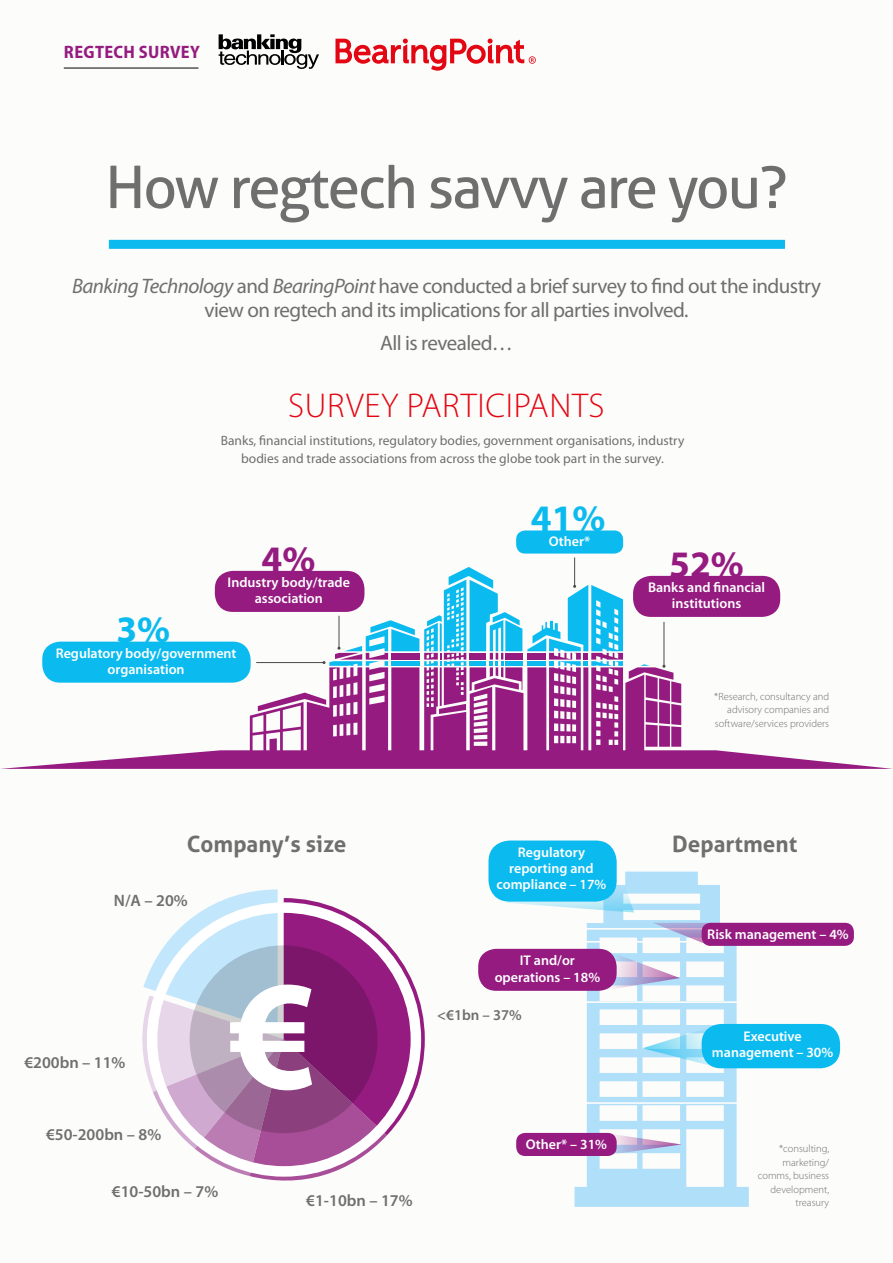
<style>
.page{position:relative;width:893px;height:1263px;background:#fcfcfa}
.page>*{position:absolute;margin:0;border:0;box-sizing:border-box;transform-origin:0 0}
.t1{font:700 157.35px "Myriad Pro";color:#fff}
.t2{font:58.5px "Aller";letter-spacing:-.035em;color:#706f6f}
.t3{font:700 37.5px "Myriad Pro";color:#0bbbef}
.t4{font:700 37.5px "Myriad Pro";color:#951b81}
.t5{font:300 34.5px "Myriad Pro";letter-spacing:.02em;color:#e30613}
.t6{font:700 22.5px "Aller";color:#706f6f}
.t7{font:21px/24px "Myriad Pro";letter-spacing:-.025em;color:#706f6f;text-align:center}
.t8{font:700 semi-condensed 18px "Myriad Pro";letter-spacing:.02em;color:#951b81}
.t9{font:600 16.5px "Myriad Pro";color:#706f6f}
.t10{font:600 15px "Myriad Pro";color:#706f6f}
.t11{font:600 14.1px/16.2px "Myriad Pro";color:#fff;text-align:center}
.t12{font:13.5px/18px "Myriad Pro";color:#706f6f;text-align:center}
.t13{font:300 10.5px/13.5px "Myriad Pro";color:#706f6f;text-align:right}
.s1{font-style:italic}
</style>
<div class="page">
<hr style="left:892px;top:0;width:1px;height:1263px;background:#f6f5ef">
<svg style="left:575px;top:872px;width:174px;height:335px"></svg>
<hr style="left:64px;top:68px;width:134px;height:1px;background:#000">
<div style="left:109px;top:240px;width:676px;height:9px;background:#0bbbef"></div>
<div style="left:633px;top:576px;width:147px;height:41px;background:#951b81;border-radius:18px"></div>
<div style="left:42px;top:642px;width:209px;height:41px;background:#0bbbef;border-radius:18px"></div>
<div style="left:215px;top:571px;width:149px;height:41px;background:#951b81;border-radius:18px"></div>
<div style="left:516px;top:530px;width:107px;height:24px;background:#0bbbef;border-radius:9px"></div>
<svg style="left:1px;top:667px;width:892px;height:102px"></svg>
<svg style="left:142px;top:889px;width:283px;height:292px"></svg>
<svg style="left:190px;top:945px;width:187px;height:188px;background:#956094"></svg>
<div style="left:147px;top:902px;width:274px;height:275px;border:10px solid #fff;border-radius:50%"></div>
<div style="left:516px;top:1133px;width:101px;height:23px;background:#951b81;border-radius:9px"></div>
<div style="left:702px;top:1024px;width:138px;height:44px;background:#0bbbef;border-radius:20px"></div>
<div style="left:478px;top:949px;width:139px;height:42px;background:#951b81;border-radius:18px"></div>
<div style="left:488px;top:840px;width:129px;height:62px;background:#0bbbef;border-radius:21px"></div>
<hr style="left:664px;top:622px;width:1px;height:44px;background:#4a4a49">
<svg style="left:629px;top:664px;width:52px;height:83px;background:#aa4a9a"></svg>
<hr style="left:256px;top:662px;width:68px;height:1px;background:#4a4a49">
<svg style="left:258px;top:557px;width:365px;height:157px"></svg>
<svg style="left:219px;top:34px;width:100px;height:35px"></svg>
<svg style="left:335px;top:39px;width:201px;height:32px"></svg>
<svg style="left:506px;top:849px;width:128px;height:63px"></svg>
<svg style="left:642px;top:1024px;width:78px;height:44px"></svg>
<svg style="left:608px;top:1133px;width:74px;height:23px"></svg>
<svg style="left:602px;top:923px;width:110px;height:68px"></svg>
<div style="left:702px;top:923px;width:152px;height:23px;background:#951b81;border-radius:9px"></div>
<p class="t8" style="left:64px;top:42px;width:137px">REGTECH SURVEY</p>
<h2 class="t2" style="left:105px;top:152px;width:684px">How regtech savvy are you?</h2>
<h3 class="t7" style="left:72px;top:274px;width:750px"><span class="s1">Banking Technology</span> and <span class="s1">BearingPoint</span> have conducted a brief survey to find out the industry view on regtech and its implications for all parties involved.</h3>
<h3 class="t7" style="left:380px;top:331px;width:134px">All is revealed…</h3>
<h3 class="t5" style="left:288px;top:386px;width:318px">SURVEY PARTICIPANTS</h3>
<p class="t12" style="left:221px;top:432px;width:465px">Banks, financial institutions, regulatory bodies, government organisations, industry bodies and trade associations from across the globe took part in the survey.</p>
<h3 class="t4" style="left:262px;top:539px;width:55px">4%</h3>
<h3 class="t3" style="left:116px;top:609px;width:55px">3%</h3>
<p class="t11" style="left:228px;top:574px;width:124px">Industry body/trade association</p>
<p class="t11" style="left:56px;top:645px;width:182px">Regulatory body/government organisation</p>
<h3 class="t3" style="left:531px;top:498px;width:76px">41%</h3>
<p class="t11" style="left:549px;top:534px;width:43px">Other*</p>
<h3 class="t6" style="left:187px;top:830px;width:161px">Company’s size</h3>
<p class="t9" style="left:114px;top:891px;width:75px">N/A – 20%</p>
<p class="t9" style="left:24px;top:1053px;width:103px">€200bn – 11%</p>
<p class="t9" style="left:46px;top:1125px;width:117px">€50-200bn – 8%</p>
<h1 class="t1" style="left:229px;top:947px;width:89px">€</h1>
<p class="t9" style="left:112px;top:1182px;width:108px">€10-50bn – 7%</p>
<p class="t9" style="left:306px;top:1192px;width:108px">€1-10bn – 17%</p>
<p class="t11" style="left:497px;top:844px;width:111px">Regulatory reporting and compliance – 17%</p>
<p class="t11" style="left:495px;top:953px;width:107px">IT and/or operations – 18%</p>
<p class="t10" style="left:437px;top:1006px;width:86px">&lt;€1bn – 37%</p>
<p class="t11" style="left:526px;top:1136px;width:83px">Other* – 31%</p>
<h3 class="t4" style="left:669px;top:543px;width:76px">52%</h3>
<p class="t11" style="left:648px;top:579px;width:119px">Banks and financial institutions</p>
<p class="t13" style="left:714px;top:690px;width:116px">*Research, consultancy and advisory companies and software/services providers</p>
<h3 class="t6" style="left:672px;top:830px;width:127px">Department</h3>
<p class="t11" style="left:707px;top:926px;width:143px">Risk management – 4%</p>
<p class="t11" style="left:712px;top:1028px;width:123px">Executive management – 30%</p>
<p class="t13" style="left:758px;top:1142px;width:73px">*consulting, marketing/ comms, business development, treasury</p>
</div>
